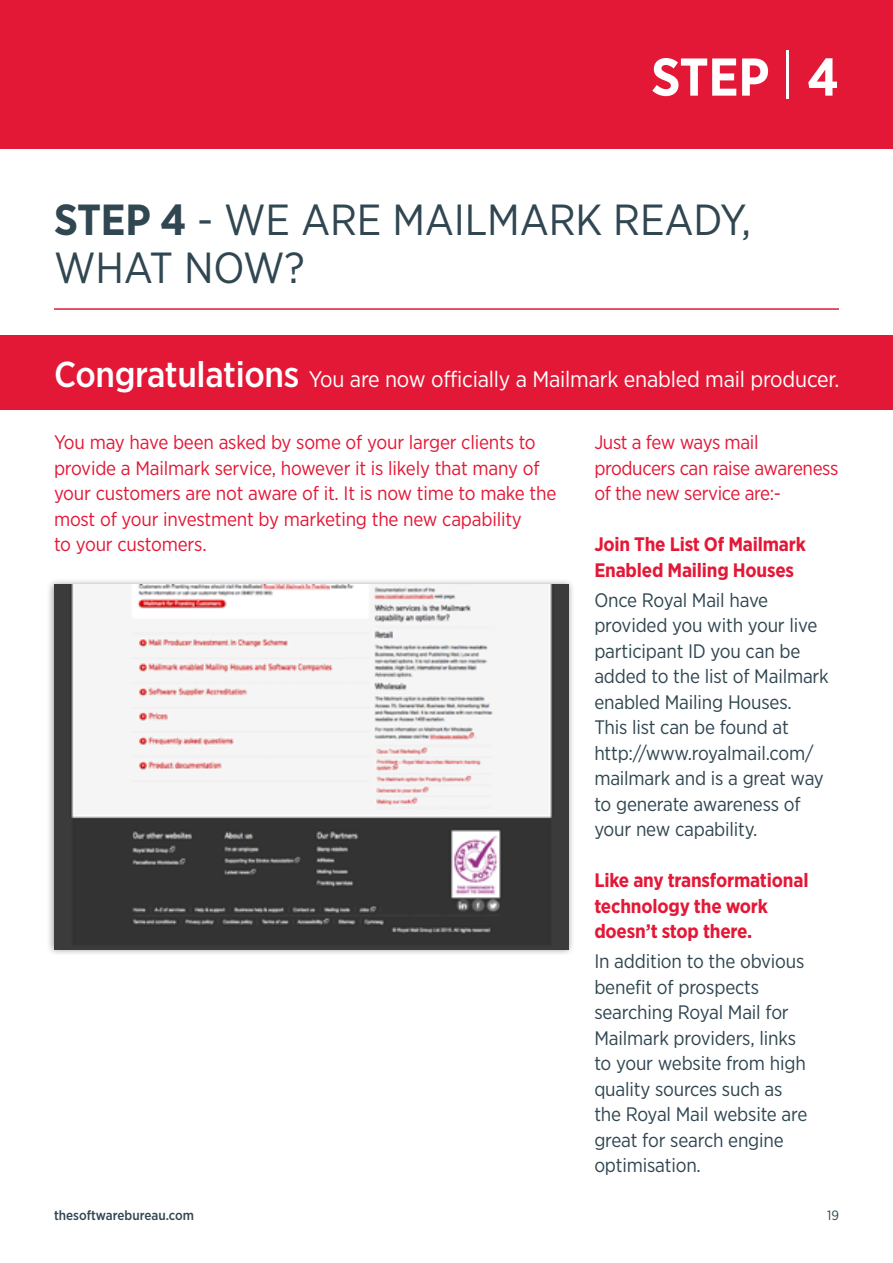
<style>
.page{position:relative;width:893px;height:1263px;background:#fff}
.page>*{position:absolute;margin:0;border:0;box-sizing:border-box;transform-origin:0 0}
.t1{font:700 53.1px "Gotham Narrow";color:#fff}
.t2{font:43.5px/48px "Gotham Narrow";letter-spacing:-.005em;color:#304651}
.t3{font:22.5px "Gotham Narrow";letter-spacing:-.01em;color:#fff}
.t4{font:19.5px/25.5px "Gotham Narrow";letter-spacing:-.01em;color:#304651}
.t5{font:19.5px/25.5px "Gotham Narrow";letter-spacing:-.01em;color:#e31837}
.t6{font:700 19.5px/25.5px "Gotham Narrow";letter-spacing:-.01em;color:#e31837}
.t7{font:500 13.5px "Gotham Narrow";color:#304651}
.t8{font:13.5px "Gotham Narrow";color:#304651}
.s1{font-weight:300}
.s2{font-weight:700}
.s3{font-weight:500;font-size:36px}
</style>
<div class="page">
<div style="left:0;top:336px;width:893px;height:74px;background:#e31837"></div>
<div style="left:0;top:0;width:893px;height:149px;background:#e31837"></div>
<hr style="left:54px;top:308px;width:785px;height:2px;background:#e31837">
<div style="left:47px;top:579px;width:528px;height:376px;background:#000;opacity:.4"></div>
<img style="left:54px;top:584px;width:514px;height:365px">
<h1 class="t1" style="left:651px;top:43px;width:189px">STEP <span class="s1">|</span> 4</h1>
<h2 class="t2" style="left:54px;top:195px;width:699px"><span class="s2">STEP 4</span> - WE ARE MAILMARK READY,<br>WHAT NOW?</h2>
<p class="t3" style="left:54px;top:365px;width:787px"><span class="s3">Congratulations</span> You are now officially a Mailmark enabled mail producer.</p>
<p class="t5" style="left:54px;top:429px;width:504px">You may have been asked by some of your larger clients to provide a Mailmark service, however it is likely that many of your customers are not aware of it. It is now time to make the most of your investment by marketing the new capability<br>to your customers.</p>
<p class="t5" style="left:594px;top:429px;width:246px">Just a few ways mail producers can raise awareness of the new service are:-</p>
<p class="t6" style="left:594px;top:532px;width:213px">Join The List Of Mailmark<br>Enabled Mailing Houses</p>
<p class="t4" style="left:594px;top:587px;width:236px">Once Royal Mail have provided you with your live participant ID you can be added to the list of Mailmark enabled Mailing Houses.<br>This list can be found at http://www.royalmail.com/ mailmark and is a great way to generate awareness of your new capability.</p>
<p class="t6" style="left:594px;top:867px;width:216px">Like any transformational technology the work doesn’t stop there.</p>
<p class="t4" style="left:594px;top:948px;width:215px">In addition to the obvious benefit of prospects searching Royal Mail for<br>Mailmark providers, links to your website from high quality sources such as the Royal Mail website are great for search engine optimisation.</p>
<p class="t7" style="left:54px;top:1206px;width:142px">thesoftwarebureau.com</p>
<p class="t8" style="left:827px;top:1207px;width:13px">19</p>
</div>
